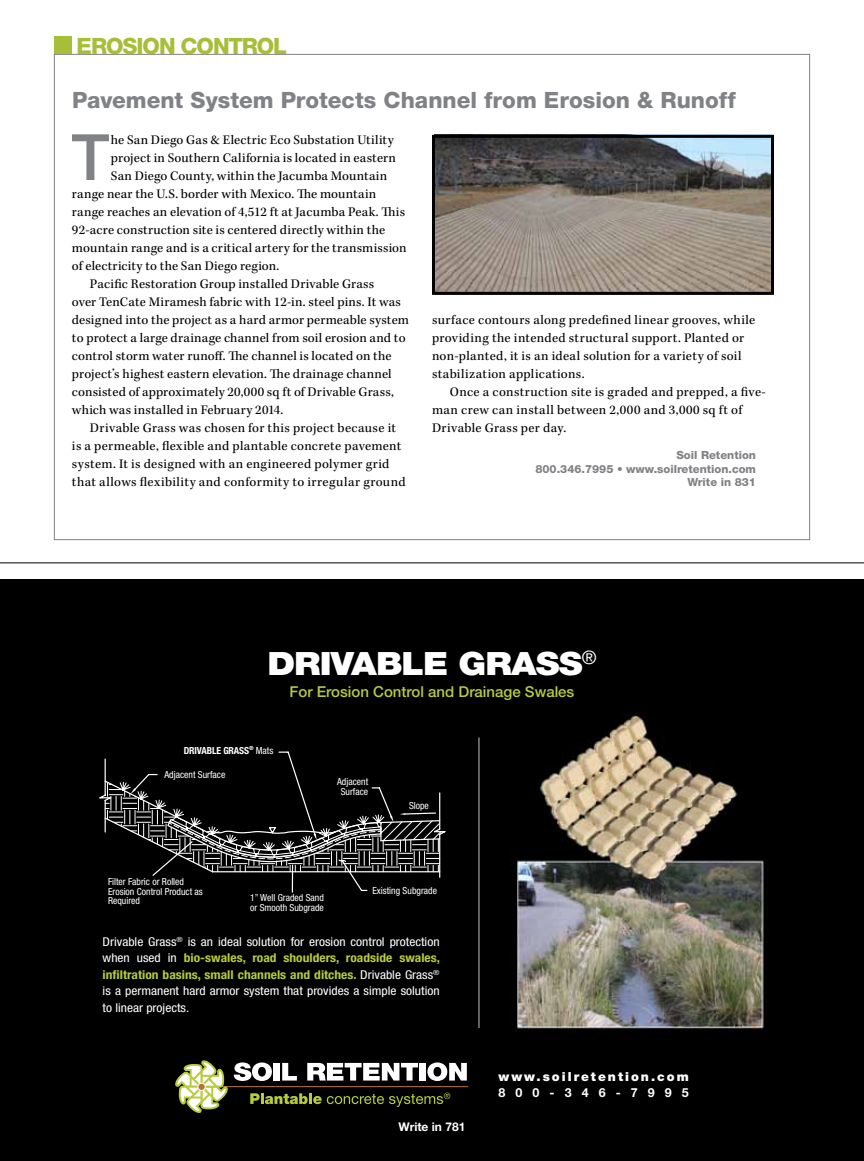
<style>
.page{position:relative;width:864px;height:1161px;background:#fff}
.page>*{position:absolute;margin:0;border:0;box-sizing:border-box;transform-origin:0 0}
.t1{font:500 63.9px "Helvetica Neue LT Std";color:#808285}
.t2{font:900 32.1px "Helvetica Neue";letter-spacing:-.025em;color:#fff;scale:1.11 1}
.t3{font:800 22.5px "Helvetica Neue LT Std";color:#808285}
.t4{font:800 22.5px "Helvetica Neue LT Std";letter-spacing:-.05em;color:#a7be39}
.t5{font:500 15px "Helvetica Neue";color:#b8cb3d}
.t6{font:13.5px/18px "Kepler Std";letter-spacing:.015em;color:#000}
.t7{font:900 12.45px "Helvetica Neue";letter-spacing:.16em;color:#fff}
.t8{font:700 12.45px "Helvetica Neue";letter-spacing:.805em;color:#fff}
.t9{font:condensed 12.15px/16.5px "Helvetica Neue";color:#fff;text-align:justify;scale:1.11 1}
.t10{font:700 12px "Helvetica Neue LT Std";color:#fff}
.t11{font:800 11.25px/13.5px "Helvetica Neue LT Std";color:#808285;text-align:right}
.t12{font:condensed 9.75px/9.8px "Helvetica Neue";color:#fff}
.t13{font:700 condensed 9.75px "Helvetica Neue";letter-spacing:-.01em;color:#fff}
.s1{font-weight:400}
.s2{font-weight:700;color:#b8cb3d}
</style>
<div class="page">
<hr style="left:0;top:562px;width:864px;height:1px;background:#000">
<div style="left:0;top:580px;width:864px;height:581px;background:#000"></div>
<img style="left:515px;top:712px;width:253px;height:319px">
<svg style="left:104px;top:751px;width:338px;height:141px"></svg>
<svg style="left:234px;top:1063px;width:38px;height:18px"></svg>
<div style="left:274px;top:1063px;width:6px;height:18px;background:#fff"></div>
<svg style="left:282px;top:1063px;width:15px;height:18px"></svg>
<svg style="left:307px;top:1063px;width:111px;height:18px"></svg>
<div style="left:420px;top:1063px;width:6px;height:18px;background:#fff"></div>
<svg style="left:427px;top:1063px;width:40px;height:18px"></svg>
<hr style="left:202px;top:1086px;width:266px;height:1px;background:#b67529">
<svg style="left:250px;top:1093px;width:200px;height:14px"></svg>
<svg style="left:175px;top:1060px;width:53px;height:53px"></svg>
<div style="left:198px;top:1083px;width:7px;height:7px;background:#b67529;border-radius:50%"></div>
<div style="left:198px;top:1083px;width:8px;height:8px;border:1px solid #fff;border-radius:50%"></div>
<hr style="left:478px;top:737px;width:2px;height:291px;background:#808285">
<div style="left:54px;top:36px;width:18px;height:18px;background:#a7be39"></div>
<img style="left:436px;top:139px;width:334px;height:152px">
<div style="left:432px;top:135px;width:342px;height:160px;border:3px solid #000"></div>
<h3 class="t4" style="left:76px;top:33px;width:212px">Erosion Control</h3>
<h3 class="t3" style="left:72px;top:87px;width:665px">Pavement System Protects Channel from Erosion &amp; Runoff</h3>
<h1 class="t1" style="left:71px;top:119px;width:39px">T</h1>
<p class="t6" style="left:111px;top:131px;width:284px">he San Diego Gas &amp; Electric Eco Substation Utility</p>
<p class="t6" style="left:111px;top:149px;width:287px">project in Southern California is located in eastern</p>
<p class="t6" style="left:111px;top:167px;width:278px">San Diego County, within the Jacumba Mountain</p>
<p class="t6" style="left:72px;top:185px;width:306px">range near the U.S. border with Mexico. The mountain</p>
<p class="t6" style="left:72px;top:203px;width:335px">range reaches an elevation of 4,512 ft at Jacumba Peak. This</p>
<p class="t6" style="left:72px;top:221px;width:315px">92-acre construction site is centered directly within the</p>
<p class="t6" style="left:72px;top:239px;width:336px">mountain range and is a critical artery for the transmission</p>
<p class="t6" style="left:72px;top:257px;width:209px">of electricity to the San Diego region.</p>
<p class="t6" style="left:90px;top:275px;width:286px">Pacific Restoration Group installed Drivable Grass</p>
<p class="t6" style="left:72px;top:293px;width:331px">over TenCate Miramesh fabric with 12-in. steel pins. It was</p>
<p class="t6" style="left:72px;top:311px;width:338px">designed into the project as a hard armor permeable system</p>
<p class="t6" style="left:72px;top:329px;width:335px">to protect a large drainage channel from soil erosion and to</p>
<p class="t6" style="left:72px;top:347px;width:321px">control storm water runoff. The channel is located on the</p>
<p class="t6" style="left:72px;top:365px;width:321px">project’s highest eastern elevation. The drainage channel</p>
<p class="t6" style="left:72px;top:383px;width:323px">consisted of approximately 20,000 sq ft of Drivable Grass,</p>
<p class="t6" style="left:72px;top:401px;width:213px">which was installed in February 2014.</p>
<p class="t6" style="left:90px;top:419px;width:308px">Drivable Grass was chosen for this project because it</p>
<p class="t6" style="left:72px;top:437px;width:331px">is a permeable, flexible and plantable concrete pavement</p>
<p class="t6" style="left:72px;top:455px;width:319px">system. It is designed with an engineered polymer grid</p>
<p class="t6" style="left:72px;top:473px;width:335px">that allows flexibility and conformity to irregular ground</p>
<p class="t6" style="left:432px;top:311px;width:325px">surface contours along predefined linear grooves, while providing the intended structural support. Planted or non-planted, it is an ideal solution for a variety of soil stabilization applications.</p>
<p class="t6" style="left:432px;top:383px;width:335px;text-indent:18px">Once a construction site is graded and prepped, a five&shy;man crew can install between 2,000 and 3,000 sq ft of<br>Drivable Grass per day.</p>
<p class="t11" style="left:535px;top:448px;width:222px">Soil Retention<br>800.346.7995 • www.soilretention.com<br>Write in 831</p>
<h2 class="t2" style="left:267px;top:644px;width:298px">DRIVABLE GRASS<sup>®</sup></h2>
<p class="t5" style="left:290px;top:683px;width:286px">For Erosion Control and Drainage Swales</p>
<p class="t13" style="left:184px;top:744px;width:91px">DRIVABLE GRASS<sup>®</sup> <span class="s1">Mats</span></p>
<p class="t12" style="left:164px;top:770px;width:62px">Adjacent Surface</p>
<p class="t12" style="left:337px;top:776px;width:33px;text-align:center">Adjacent<br>Surface</p>
<p class="t12" style="left:409px;top:800px;width:21px">Slope</p>
<p class="t12" style="left:108px;top:877px;width:96px">Filter Fabric or Rolled<br>Erosion Control Product as<br>Required</p>
<p class="t12" style="left:372px;top:885px;width:66px">Existing Subgrade</p>
<p class="t9" style="left:103px;top:933px;width:305px">Drivable Grass<sup>®</sup> is an ideal solution for erosion control protection when used in <span class="s2">bio-swales, road shoulders, roadside swales, infiltration basins, small channels and ditches.</span> Drivable Grass<sup>® </sup>is a permanent hard armor system that provides a simple solution to linear projects.</p>
<p class="t12" style="left:250px;top:893px;width:75px">1” Well Graded Sand or Smooth Subgrade</p>
<p class="t10" style="left:399px;top:1119px;width:68px">Write in 781</p>
<p class="t7" style="left:498px;top:1069px;width:192px">www.soilretention.com</p>
<p class="t8" style="left:498px;top:1085px;width:192px">800-346-7995</p>
</div>
